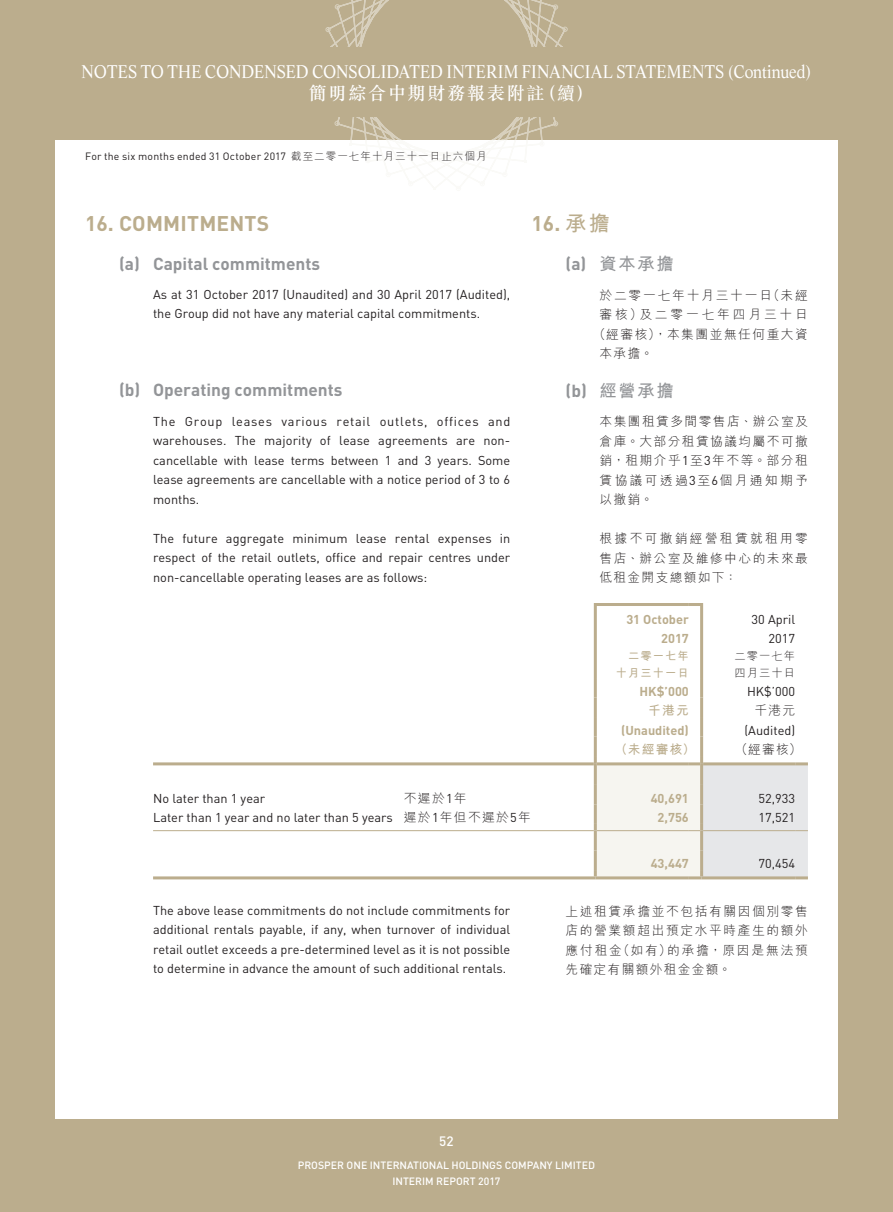
<style>
.page{position:relative;width:893px;height:1212px;background:#bbad8d}
.page>*{position:absolute;margin:0;border:0;box-sizing:border-box;transform-origin:0 0}
.t1{font:700 21px "DIN Pro";letter-spacing:.01em;color:#bbad8d}
.t2{font:18px "Life LT Std";color:#fff;scale:.9 1}
.t3{font:500 18px "M Sung HK";letter-spacing:.1em;color:#fff}
.t4{font:700 17.25px "DIN Pro";color:#939598}
.t5{font:700 17.25px "M Hei HK";letter-spacing:.1em;color:#939598}
.t6{font:500 13.5px "DIN Pro";color:#fff}
.t7{font:12.75px/19.5px "DIN Pro";color:#231f20;text-align:justify}
.t8{font:300 12.75px/19.5px "M Hei HK";letter-spacing:.12em;color:#231f20;text-align:justify}
.t9{font:700 12.75px/19.5px "DIN Pro";color:#bbad8d;text-align:right}
.t10{font:300 12.75px "M Hei HK";letter-spacing:.14em;color:#231f20}
.t11{font:300 12.75px "M Hei HK";letter-spacing:.22em;color:#231f20}
.t12{font:700 12.75px "M Hei HK";letter-spacing:.1em;color:#bbad8d}
.t13{font:700 11.25px/16.5px "M Hei HK";letter-spacing:.1em;color:#bbad8d;text-align:right}
.t14{font:300 11.25px/16.5px "M Hei HK";letter-spacing:.1em;color:#231f20}
.t15{font:500 10.5px/15.8px "DIN Pro";color:#fff;text-align:center}
.t16{font:10.5px "DIN Pro";letter-spacing:.02em;color:#231f20}
.s1{font-family:"M Hei HK";font-weight:300}
.s2{font-family:"M Hei HK"}
.s3{font-family:"DIN Pro"}
.s4{font-family:"DIN Pro";font-weight:400}
</style>
<div class="page">
<div style="left:55px;top:140px;width:783px;height:978px;background:#fff"></div>
<svg style="left:321px;top:0;width:251px;height:140px"></svg>
<div style="left:54px;top:47px;width:785px;height:69px;background:#bbad8d"></div>
<hr style="left:153px;top:830px;width:251px;height:1px;background:#bbad8d">
<hr style="left:404px;top:830px;width:190px;height:1px;background:#bbad8d">
<hr style="left:153px;top:876px;width:251px;height:3px;background:#bbad8d">
<hr style="left:404px;top:876px;width:191px;height:3px;background:#bbad8d">
<hr style="left:153px;top:762px;width:251px;height:3px;background:#bbad8d">
<hr style="left:404px;top:762px;width:190px;height:3px;background:#bbad8d">
<hr style="left:594px;top:603px;width:95px;height:3px;background:#bbad8d">
<hr style="left:689px;top:603px;width:14px;height:3px;background:#bbad8d">
<hr style="left:594px;top:606px;width:3px;height:39px;background:#bbad8d">
<hr style="left:594px;top:645px;width:3px;height:33px;background:#bbad8d">
<hr style="left:594px;top:678px;width:3px;height:19px;background:#bbad8d">
<hr style="left:594px;top:697px;width:3px;height:20px;background:#bbad8d">
<hr style="left:594px;top:717px;width:3px;height:19px;background:#bbad8d">
<hr style="left:594px;top:736px;width:3px;height:20px;background:#bbad8d">
<hr style="left:700px;top:606px;width:3px;height:39px;background:#bbad8d">
<hr style="left:700px;top:645px;width:3px;height:33px;background:#bbad8d">
<hr style="left:700px;top:678px;width:3px;height:19px;background:#bbad8d">
<hr style="left:700px;top:697px;width:3px;height:20px;background:#bbad8d">
<hr style="left:700px;top:717px;width:3px;height:19px;background:#bbad8d">
<hr style="left:700px;top:736px;width:3px;height:20px;background:#bbad8d">
<svg style="left:594px;top:756px;width:214px;height:123px"></svg>
<h2 class="t2" style="left:82px;top:61px;width:812px">NOTES TO THE CONDENSED CONSOLIDATED INTERIM FINANCIAL STATEMENTS (Continued)</h2>
<h2 class="t3" style="left:309px;top:81px;width:286px">簡明綜合中期財務報表附註 （續）</h2>
<p class="t16" style="left:85px;top:149px;width:403px">For the six months ended 31 October 2017 <span class="s1">截至二零一七年十月三十一日止六個月</span></p>
<h1 class="t1" style="left:85px;top:209px;width:186px">16. COMMITMENTS</h1>
<h3 class="t4" style="left:119px;top:252px;width:203px">(a) Capital commitments</h3>
<p class="t7" style="left:153px;top:284px;width:359px">As at 31 October 2017 (Unaudited) and 30 April 2017 (Audited), the Group did not have any material capital commitments.</p>
<h3 class="t4" style="left:119px;top:378px;width:225px">(b) Operating commitments</h3>
<p class="t7" style="left:153px;top:411px;width:359px">The Group leases various retail outlets, offices and warehouses. The majority of lease agreements are non&shy;cancellable with lease terms between 1 and 3 years. Some lease agreements are cancellable with a notice period of 3 to 6 months.</p>
<p class="t7" style="left:153px;top:528px;width:359px">The future aggregate minimum lease rental expenses in respect of the retail outlets, office and repair centres under non-cancellable operating leases are as follows:</p>
<h1 class="t1" style="left:531px;top:209px;width:80px">16. <span class="s2">承擔</span></h1>
<h3 class="t5" style="left:566px;top:251px;width:110px"><span class="s3">(a)</span> 資本承擔</h3>
<p class="t10" style="left:600px;top:288px;width:210px">於二零一七年十月三十一日（未經</p>
<p class="t11" style="left:600px;top:308px;width:210px">審核）及二零一七年四月三十日</p>
<p class="t8" style="left:593px;top:324px;width:216px">（經審核），本集團並無任何重大資</p>
<p class="t8" style="left:600px;top:343px;width:55px">本承擔。</p>
<h3 class="t5" style="left:566px;top:378px;width:110px"><span class="s3">(b)</span> 經營承擔</h3>
<p class="t8" style="left:600px;top:412px;width:210px">本集團租賃多間零售店、辦公室及倉庫。大部分租賃協議均屬不可撤銷，租期介乎<span class="s4">1</span>至<span class="s4">3</span>年不等。部分租賃協議可透過<span class="s4">3</span>至<span class="s4">6</span>個月通知期予以撤銷。</p>
<p class="t8" style="left:600px;top:529px;width:210px">根據不可撤銷經營租賃就租用零售店、辦公室及維修中心的未來最低租金開支總額如下：</p>
<p class="t9" style="left:626px;top:609px;width:64px">31 October<br>2017</p>
<p class="t7" style="left:752px;top:609px;width:45px;text-align:right">30 April<br>2017</p>
<p class="t13" style="left:616px;top:647px;width:75px">二零一七年十月三十一日</p>
<p class="t14" style="left:734px;top:647px;width:62px">二零一七年四月三十日</p>
<p class="t9" style="left:639px;top:681px;width:51px">HK$’000</p>
<p class="t7" style="left:747px;top:681px;width:50px">HK$’000</p>
<p class="t12" style="left:648px;top:701px;width:42px">千港元</p>
<p class="t8" style="left:754px;top:701px;width:42px">千港元</p>
<p class="t9" style="left:621px;top:720px;width:69px">(Unaudited)</p>
<p class="t7" style="left:744px;top:720px;width:52px">(Audited)</p>
<p class="t12" style="left:615px;top:740px;width:82px">（未經審核）</p>
<p class="t8" style="left:735px;top:740px;width:68px">（經審核）</p>
<p class="t7" style="left:153px;top:788px;width:114px">No later than 1 year</p>
<p class="t8" style="left:404px;top:788px;width:64px">不遲於<span class="s4">1</span>年</p>
<p class="t9" style="left:651px;top:788px;width:40px">40,691</p>
<p class="t7" style="left:758px;top:788px;width:38px">52,933</p>
<p class="t7" style="left:153px;top:807px;width:379px">Later than 1 year and no later than 5 years <span class="s1">遲於</span>1<span class="s1">年但不遲於</span>5<span class="s1">年</span></p>
<p class="t9" style="left:658px;top:807px;width:33px">2,756</p>
<p class="t7" style="left:758px;top:807px;width:38px">17,521</p>
<p class="t9" style="left:651px;top:853px;width:40px">43,447</p>
<p class="t7" style="left:758px;top:853px;width:38px">70,454</p>
<p class="t7" style="left:153px;top:900px;width:359px">The above lease commitments do not include commitments for additional rentals payable, if any, when turnover of individual retail outlet exceeds a pre-determined level as it is not possible to determine in advance the amount of such additional rentals.</p>
<p class="t8" style="left:566px;top:901px;width:244px">上述租賃承擔並不包括有關因個別零售店的營業額超出預定水平時產生的額外應付租金（如有）的承擔，原因是無法預先確定有關額外租金金額。</p>
<p class="t6" style="left:439px;top:1132px;width:16px">52</p>
<p class="t15" style="left:298px;top:1157px;width:299px">PROSPER ONE INTERNATIONAL HOLDINGS COMPANY LIMITED<br>INTERIM REPORT 2017</p>
</div>
